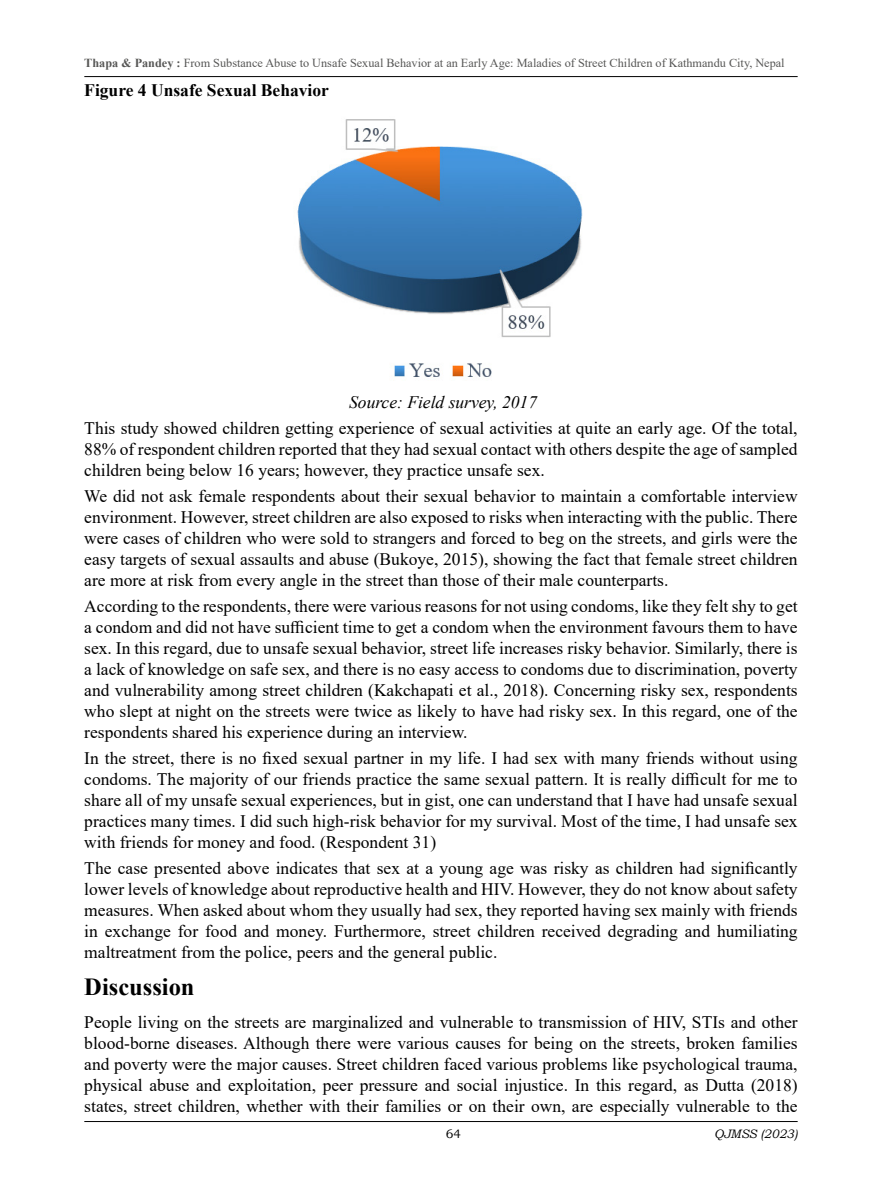
<style>
.page{position:relative;width:882px;height:1197px;background:#fff}
.page>*{position:absolute;margin:0;border:0;box-sizing:border-box;transform-origin:0 0}
.t1{font:700 24.5px "Times New Roman";color:#000}
.t2{font:17.5px/21px "Times New Roman";color:#000;text-align:justify}
.t3{font:700 17.5px "Times New Roman";color:#000}
.t4{font:italic 17.5px "Times New Roman";color:#000}
.t5{font:12.25px "Times New Roman";color:#575756}
.t6{font:italic 12.25px "Bookman Old Style";color:#000}
.t7{font:12.25px "Bookman Old Style";color:#000}
.s1{font-weight:700}
</style>
<div class="page">
<hr style="left:84px;top:76px;width:714px;height:1px;background:#000">
<hr style="left:84px;top:1121px;width:714px;height:1px;background:#000">
<img style="left:297px;top:119px;width:286px;height:259px">
<p class="t5" style="left:84px;top:55px;width:702px"><span class="s1">Thapa &amp; Pandey :</span> From Substance Abuse to Unsafe Sexual Behavior at an Early Age: Maladies of Street Children of Kathmandu City, Nepal</p>
<p class="t3" style="left:84px;top:78px;width:246px">Figure 4 Unsafe Sexual Behavior</p>
<p class="t4" style="left:349px;top:390px;width:189px">Source: Field survey, 2017</p>
<p class="t2" style="left:84px;top:417px;width:715px">This study showed children getting experience of sexual activities at quite an early age. Of the total, 88% of respondent children reported that they had sexual contact with others despite the age of sampled children being below 16 years; however, they practice unsafe sex.</p>
<p class="t2" style="left:84px;top:485px;width:715px">We did not ask female respondents about their sexual behavior to maintain a comfortable interview environment. However, street children are also exposed to risks when interacting with the public. There were cases of children who were sold to strangers and forced to beg on the streets, and girls were the easy targets of sexual assaults and abuse (Bukoye, 2015), showing the fact that female street children are more at risk from every angle in the street than those of their male counterparts.</p>
<p class="t2" style="left:84px;top:595px;width:715px">According to the respondents, there were various reasons for not using condoms, like they felt shy to get a condom and did not have sufficient time to get a condom when the environment favours them to have sex. In this regard, due to unsafe sexual behavior, street life increases risky behavior. Similarly, there is a lack of knowledge on safe sex, and there is no easy access to condoms due to discrimination, poverty and vulnerability among street children (Kakchapati et al., 2018). Concerning risky sex, respondents who slept at night on the streets were twice as likely to have had risky sex. In this regard, one of the respondents shared his experience during an interview.</p>
<p class="t2" style="left:84px;top:747px;width:715px">In the street, there is no fixed sexual partner in my life. I had sex with many friends without using condoms. The majority of our friends practice the same sexual pattern. It is really difficult for me to share all of my unsafe sexual experiences, but in gist, one can understand that I have had unsafe sexual practices many times. I did such high-risk behavior for my survival. Most of the time, I had unsafe sex with friends for money and food. (Respondent 31)</p>
<p class="t2" style="left:84px;top:857px;width:715px">The case presented above indicates that sex at a young age was risky as children had significantly lower levels of knowledge about reproductive health and HIV. However, they do not know about safety measures. When asked about whom they usually had sex, they reported having sex mainly with friends in exchange for food and money. Furthermore, street children received degrading and humiliating maltreatment from the police, peers and the general public.</p>
<h1 class="t1" style="left:84px;top:969px;width:112px">Discussion</h1>
<p class="t2" style="left:84px;top:1011px;width:715px">People living on the streets are marginalized and vulnerable to transmission of HIV, STIs and other blood-borne diseases. Although there were various causes for being on the streets, broken families and poverty were the major causes. Street children faced various problems like psychological trauma, physical abuse and exploitation, peer pressure and social injustice. In this regard, as Dutta (2018) states, street children, whether with their families or on their own, are especially vulnerable to the</p>
<p class="t7" style="left:446px;top:1126px;width:17px">64</p>
<p class="t6" style="left:714px;top:1126px;width:85px">QJMSS (2023)</p>
</div>
